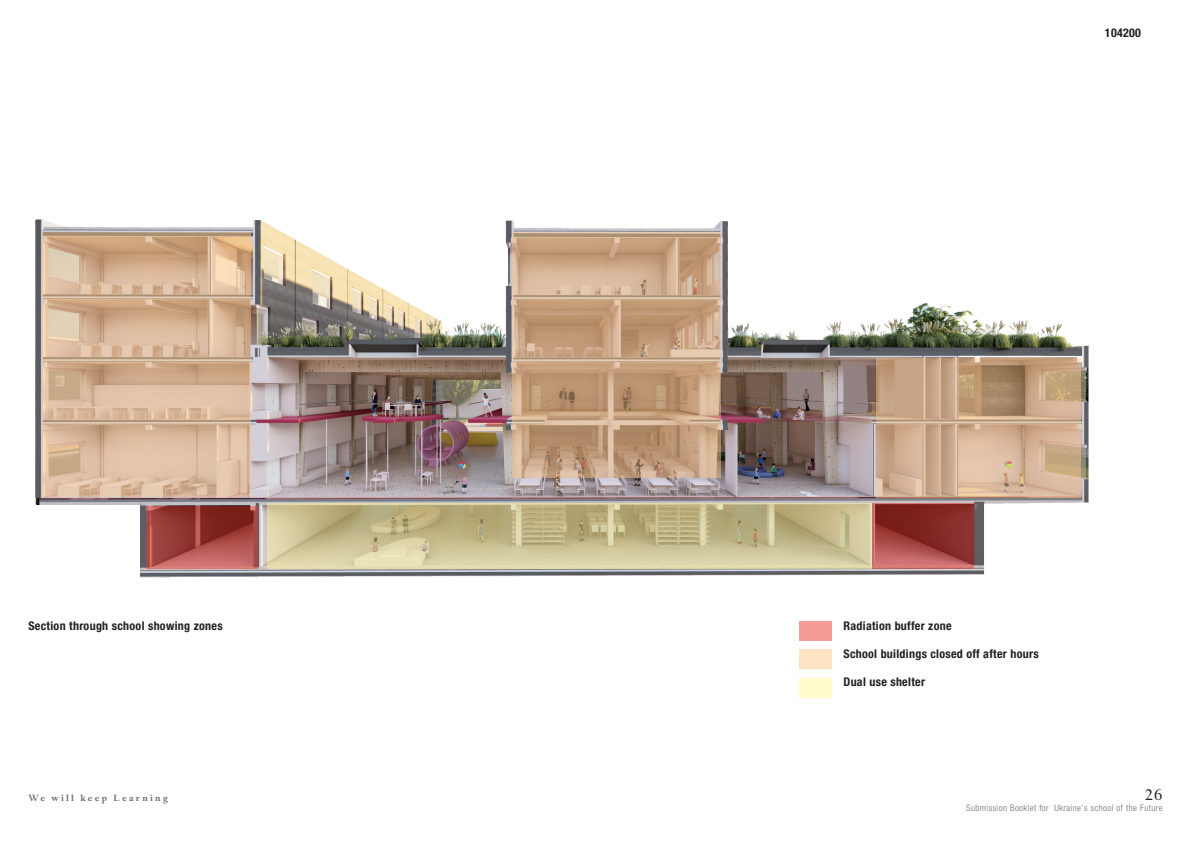
<style>
.page{position:relative;width:1191px;height:842px;background:#fff}
.page>*{position:absolute;margin:0;border:0;box-sizing:border-box;transform-origin:0 0}
.t1{font:16px "Haarlemmer MT Std";color:#231f20}
.Page_Title{font:700 condensed 12px "Helvetica Neue LT Pro";letter-spacing:.025em;color:#231f20}
.t2{font:300 condensed 9px "Helvetica Neue LT Pro";letter-spacing:.05em;color:#6c6d70}
.t3{font:700 9px "Haarlemmer MT Std";letter-spacing:.25em;color:#6c6d70}
</style>
<div class="page">
<img style="left:35px;top:219px;width:1054px;height:359px">
<svg style="left:43px;top:232px;width:208px;height:265px;background:#d7b698"></svg>
<svg style="left:512px;top:232px;width:208px;height:246px;background:#c5a181"></svg>
<svg style="left:876px;top:358px;width:204px;height:139px;background:#c9a88a"></svg>
<svg style="left:147px;top:506px;width:111px;height:63px;background:#a14441"></svg>
<svg style="left:872px;top:504px;width:101px;height:65px;background:#983c39"></svg>
<svg style="left:268px;top:504px;width:604px;height:65px;background:#c7bd90"></svg>
<div style="left:799px;top:621px;width:32px;height:20px;background:#f69b96"></div>
<div style="left:799px;top:649px;width:32px;height:20px;background:#fee3c5"></div>
<div style="left:799px;top:678px;width:32px;height:19px;background:#fffbcc"></div>
<p class="Page_Title" style="left:1105px;top:25px;width:38px">104200</p>
<p class="Page_Title" style="left:28px;top:618px;width:196px">Section through school showing zones</p>
<p class="Page_Title" style="left:843px;top:618px;width:110px">Radiation buffer zone</p>
<p class="Page_Title" style="left:843px;top:647px;width:197px">School buildings closed off after hours</p>
<p class="Page_Title" style="left:843px;top:675px;width:83px">Dual use shelter</p>
<p class="t3" style="left:28px;top:792px;width:141px">We will keep Learning</p>
<h1 class="t1" style="left:1144px;top:785px;width:19px">26</h1>
<p class="t2" style="left:966px;top:803px;width:198px">Submission Booklet for Ukraine’s school of the Future</p>
</div>
